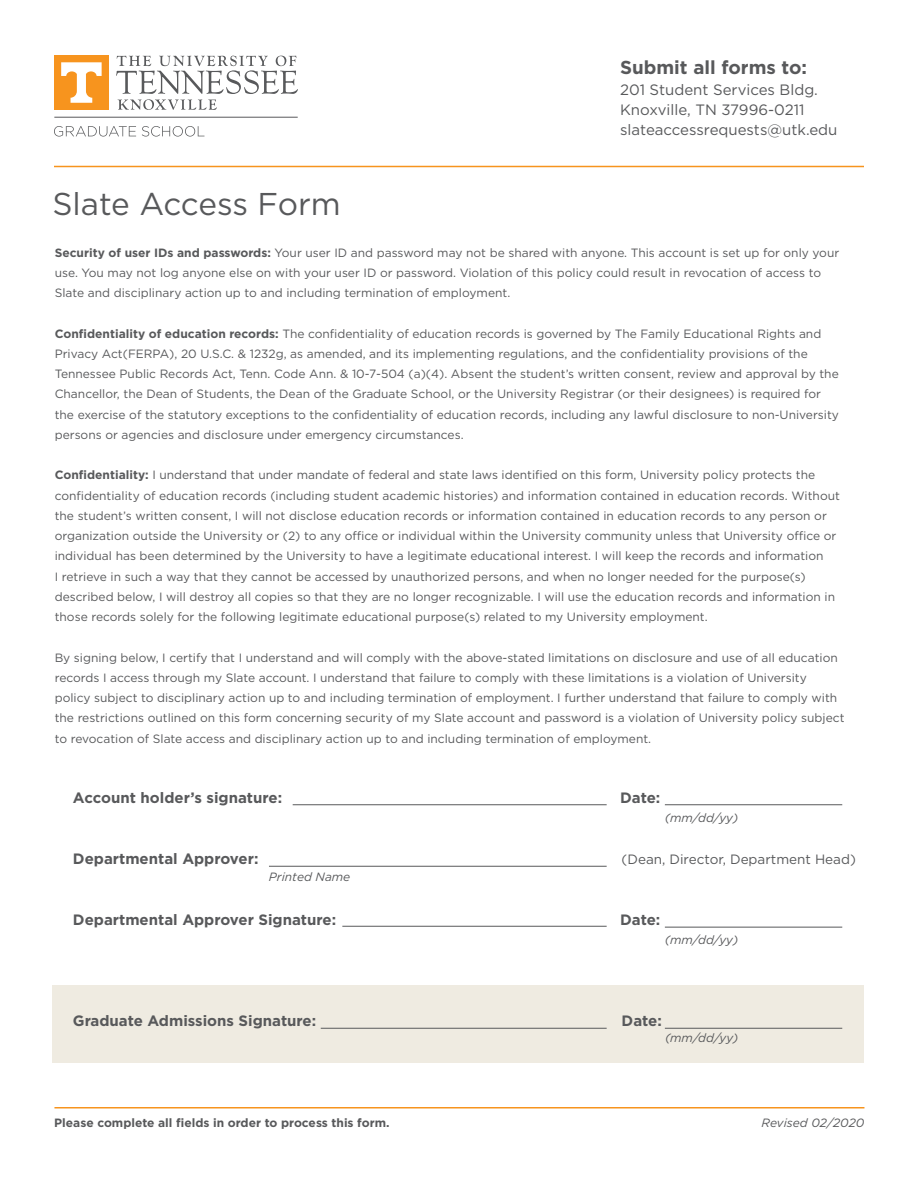
<style>
.page{position:relative;width:918px;height:1188px;background:#fff}
.page>*{position:absolute;margin:0;border:0;box-sizing:border-box;transform-origin:0 0}
.t1{font:31.5px "Gotham";letter-spacing:-.01em;color:#58595b}
.t2{font:700 18.75px "Gotham";color:#58595b}
.Side_Label{font:700 15px "Gotham";color:#58595b}
.t3{font:15px/20.2px "Gotham";color:#58595b}
.t4{font:13.5px "Gotham";color:#58595b}
.t5{font:12px/20.2px "Gotham";color:#58595b}
.t6{font:italic 12px "Gotham";color:#58595b}
.t7{font:700 12px "Gotham";color:#58595b}
.s1{font-weight:700}
</style>
<div class="page">
<hr style="left:54px;top:117px;width:244px;height:1px;background:#58595b">
<svg style="left:116px;top:56px;width:182px;height:54px"></svg>
<div style="left:54px;top:56px;width:54px;height:54px;background:#f7941e"></div>
<svg style="left:61px;top:62px;width:41px;height:41px"></svg>
<svg style="left:54px;top:126px;width:82px;height:11px"></svg>
<svg style="left:142px;top:126px;width:62px;height:11px"></svg>
<hr style="left:54px;top:166px;width:810px;height:1px;background:#f7941e">
<hr style="left:54px;top:1107px;width:810px;height:1px;background:#f7941e">
<div style="left:52px;top:986px;width:812px;height:77px;background:#efebe1"></div>
<hr style="left:293px;top:804px;width:314px;height:1px;background:#58595b">
<hr style="left:665px;top:804px;width:177px;height:1px;background:#58595b">
<hr style="left:321px;top:1028px;width:286px;height:1px;background:#58595b">
<hr style="left:665px;top:1028px;width:177px;height:1px;background:#58595b">
<hr style="left:269px;top:866px;width:338px;height:1px;background:#58595b">
<hr style="left:342px;top:926px;width:265px;height:1px;background:#58595b">
<hr style="left:665px;top:927px;width:177px;height:1px;background:#58595b">
<h2 class="t2" style="left:620px;top:55px;width:188px">Submit all forms to:</h2>
<p class="t3" style="left:620px;top:79px;width:219px">201 Student Services Bldg.<br>Knoxville, TN 37996-0211 slateaccessrequests@utk.edu</p>
<h1 class="t1" style="left:52px;top:184px;width:290px">Slate Access Form</h1>
<p class="t5" style="left:55px;top:242px;width:786px"><span class="s1">Security of user IDs and passwords:</span> Your user ID and password may not be shared with anyone. This account is set up for only your use. You may not log anyone else on with your user ID or password. Violation of this policy could result in revocation of access to<br>Slate and disciplinary action up to and including termination of employment.</p>
<p class="t5" style="left:55px;top:323px;width:786px"><span class="s1">Confidentiality of education records:</span> The confidentiality of education records is governed by The Family Educational Rights and Privacy Act(FERPA), 20 U.S.C. &amp; 1232g, as amended, and its implementing regulations, and the confidentiality provisions of the Tennessee Public Records Act, Tenn. Code Ann. &amp; 10-7-504 (a)(4). Absent the student’s written consent, review and approval by the Chancellor, the Dean of Students, the Dean of the Graduate School, or the University Registrar (or their designees) is required for the exercise of the statutory exceptions to the confidentiality of education records, including any lawful disclosure to non-University persons or agencies and disclosure under emergency circumstances.</p>
<p class="t5" style="left:55px;top:465px;width:787px"><span class="s1">Confidentiality:</span> I understand that under mandate of federal and state laws identified on this form, University policy protects the confidentiality of education records (including student academic histories) and information contained in education records. Without the student’s written consent, I will not disclose education records or information contained in education records to any person or organization outside the University or (2) to any office or individual within the University community unless that University office or individual has been determined by the University to have a legitimate educational interest. I will keep the records and information<br>I retrieve in such a way that they cannot be accessed by unauthorized persons, and when no longer needed for the purpose(s) described below, I will destroy all copies so that they are no longer recognizable. I will use the education records and information in those records solely for the following legitimate educational purpose(s) related to my University employment.</p>
<p class="t5" style="left:55px;top:647px;width:791px">By signing below, I certify that I understand and will comply with the above-stated limitations on disclosure and use of all education records I access through my Slate account. I understand that failure to comply with these limitations is a violation of University policy subject to disciplinary action up to and including termination of employment. I further understand that failure to comply with the restrictions outlined on this form concerning security of my Slate account and password is a violation of University policy subject to revocation of Slate access and disciplinary action up to and including termination of employment.</p>
<p class="Side_Label" style="left:73px;top:788px;width:211px">Account holder’s signature:</p>
<p class="Side_Label" style="left:620px;top:788px;width:42px">Date:</p>
<p class="t6" style="left:665px;top:810px;width:75px">(mm/dd/yy)</p>
<p class="Side_Label" style="left:73px;top:849px;width:187px">Departmental Approver:</p>
<p class="t4" style="left:622px;top:851px;width:236px">(Dean, Director, Department Head)</p>
<p class="t6" style="left:269px;top:870px;width:83px">Printed Name</p>
<p class="Side_Label" style="left:73px;top:909px;width:265px">Departmental Approver Signature:</p>
<p class="Side_Label" style="left:620px;top:909px;width:42px">Date:</p>
<p class="t6" style="left:665px;top:932px;width:75px">(mm/dd/yy)</p>
<p class="Side_Label" style="left:73px;top:1011px;width:245px">Graduate Admissions Signature:</p>
<p class="Side_Label" style="left:622px;top:1011px;width:42px">Date:</p>
<p class="t7" style="left:54px;top:1115px;width:337px">Please complete all fields in order to process this form.</p>
<p class="t6" style="left:665px;top:1030px;width:75px">(mm/dd/yy)</p>
<p class="t6" style="left:762px;top:1115px;width:104px">Revised 02/2020</p>
</div>
